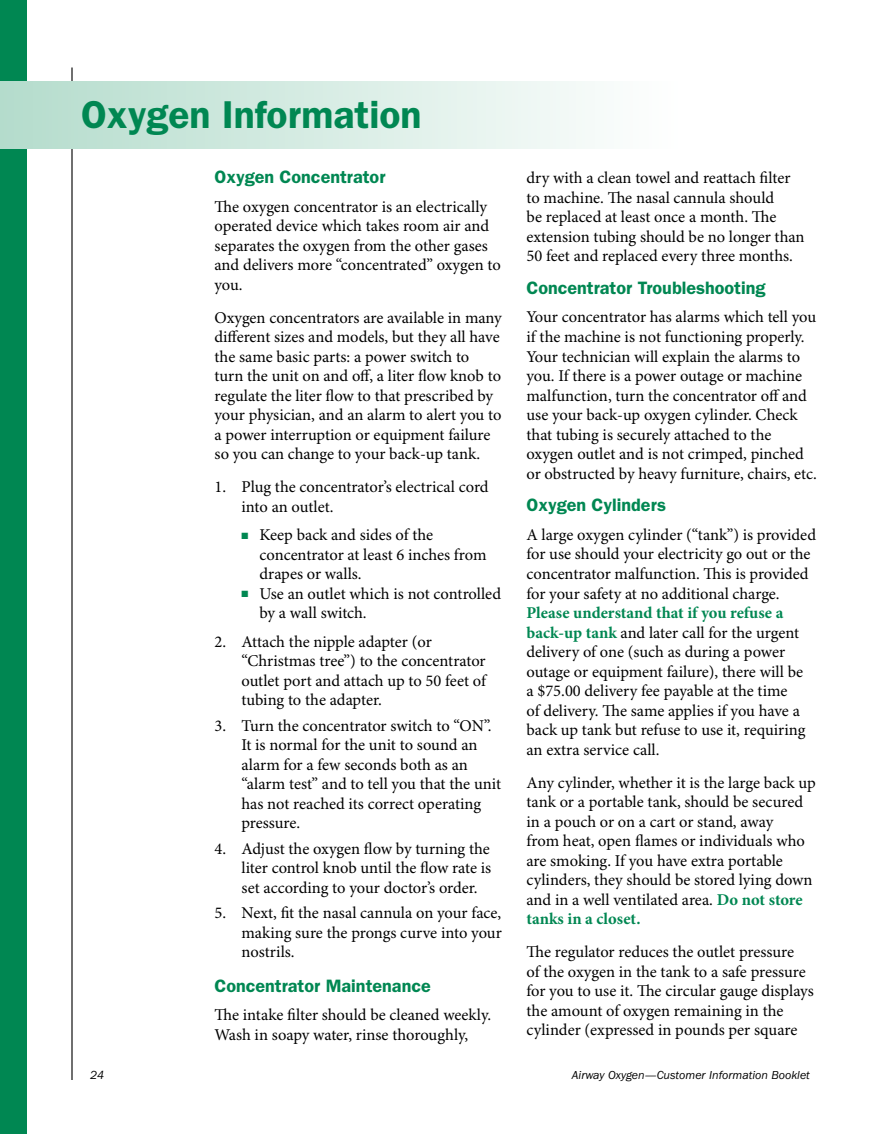
<style>
.page{position:relative;width:891px;height:1134px;background:#fff}
.page>*{position:absolute;margin:0;border:0;box-sizing:border-box;transform-origin:0 0}
.t1{font:600 39px "ITC Franklin Gothic Std";color:#008752}
.t2{font:600 18px "ITC Franklin Gothic Std";color:#008752}
.t3{font:16.5px/19.5px "Minion Pro";letter-spacing:-.005em;color:#000}
.t4{font:italic 12px "ITC Franklin Gothic Std";color:#000}
.s1{color:#008752}
.s2{font-weight:700;color:#008752}
</style>
<div class="page">
<hr style="left:71px;top:68px;width:2px;height:1012px;background:#000">
<div style="left:0;top:0;width:27px;height:1134px;background:#008752"></div>
<div style="left:0;top:81px;width:796px;height:67px;background:linear-gradient(to right,#b6ddcd,#fff)"></div>
<h1 class="t1" style="left:81px;top:92px;width:342px">Oxygen Information</h1>
<p class="t2" style="left:214px;top:167px;width:172px">Oxygen Concentrator</p>
<p class="t3" style="left:214px;top:198px;width:288px">The oxygen concentrator is an electrically operated device which takes room air and separates the oxygen from the other gases and delivers more “concentrated” oxygen to you.</p>
<p class="t3" style="left:214px;top:309px;width:289px">Oxygen concentrators are available in many different sizes and models, but they all have the same basic parts: a power switch to turn the unit on and off, a liter flow knob to regulate the liter flow to that prescribed by your physician, and an alarm to alert you to a power interruption or equipment failure so you can change to your back-up tank.</p>
<p class="t3" style="left:241px;top:478px;width:249px;text-indent:-27px">1. Plug the concentrator’s electrical cord into an outlet.</p>
<p class="t3" style="left:260px;top:526px;width:229px;text-indent:-18px"><span class="s1">■</span> Keep back and sides of the concentrator at least 6 inches from drapes or walls.</p>
<p class="t3" style="left:260px;top:585px;width:243px;text-indent:-18px"><span class="s1">■</span> Use an outlet which is not controlled by a wall switch.</p>
<p class="t3" style="left:242px;top:633px;width:246px;text-indent:-27px">2. Attach the nipple adapter (or “Christmas tree”) to the concentrator outlet port and attach up to 50 feet of tubing to the adapter.</p>
<p class="t3" style="left:242px;top:717px;width:261px;text-indent:-27px">3. Turn the concentrator switch to “ON”.<br>It is normal for the unit to sound an alarm for a few seconds both as an “alarm test” and to tell you that the unit has not reached its correct operating pressure.</p>
<p class="t3" style="left:242px;top:840px;width:251px;text-align:justify;text-indent:-27px">4. Adjust the oxygen flow by turning the liter control knob until the flow rate is set according to your doctor’s order.</p>
<p class="t3" style="left:242px;top:904px;width:262px;text-align:justify;text-indent:-27px">5. Next, fit the nasal cannula on your face, making sure the prongs curve into your nostrils.</p>
<p class="t2" style="left:214px;top:975px;width:218px">Concentrator Maintenance</p>
<p class="t3" style="left:214px;top:1006px;width:278px">The intake filter should be cleaned weekly.<br>Wash in soapy water, rinse thoroughly,</p>
<p class="t3" style="left:526px;top:169px;width:280px">dry with a clean towel and reattach filter to machine. The nasal cannula should<br>be replaced at least once a month. The extension tubing should be no longer than 50 feet and replaced every three months.</p>
<p class="t2" style="left:526px;top:277px;width:241px">Concentrator Troubleshooting</p>
<p class="t3" style="left:526px;top:308px;width:292px">Your concentrator has alarms which tell you if the machine is not functioning properly.<br>Your technician will explain the alarms to you. If there is a power outage or machine malfunction, turn the concentrator off and use your back-up oxygen cylinder. Check that tubing is securely attached to the oxygen outlet and is not crimped, pinched or obstructed by heavy furniture, chairs, etc.</p>
<p class="t2" style="left:526px;top:495px;width:141px">Oxygen Cylinders</p>
<p class="t3" style="left:526px;top:526px;width:291px">A large oxygen cylinder (“tank”) is provided for use should your electricity go out or the concentrator malfunction. This is provided for your safety at no additional charge.</p>
<p class="t3" style="left:526px;top:604px;width:281px"><span class="s2">Please understand that if you refuse a back-up tank</span> and later call for the urgent delivery of one (such as during a power outage or equipment failure), there will be a $75.00 delivery fee payable at the time<br>of delivery. The same applies if you have a back up tank but refuse to use it, requiring an extra service call.</p>
<p class="t3" style="left:526px;top:773px;width:291px">Any cylinder, whether it is the large back up tank or a portable tank, should be secured in a pouch or on a cart or stand, away<br>from heat, open flames or individuals who are smoking. If you have extra portable cylinders, they should be stored lying down and in a well ventilated area. <span class="s2">Do not store tanks in a closet.</span></p>
<p class="t3" style="left:526px;top:943px;width:289px">The regulator reduces the outlet pressure<br>of the oxygen in the tank to a safe pressure for you to use it. The circular gauge displays the amount of oxygen remaining in the cylinder (expressed in pounds per square</p>
<p class="t4" style="left:90px;top:1069px;width:16px">24</p>
<p class="t4" style="left:572px;top:1069px;width:240px">Airway Oxygen—Customer Information Booklet</p>
</div>
